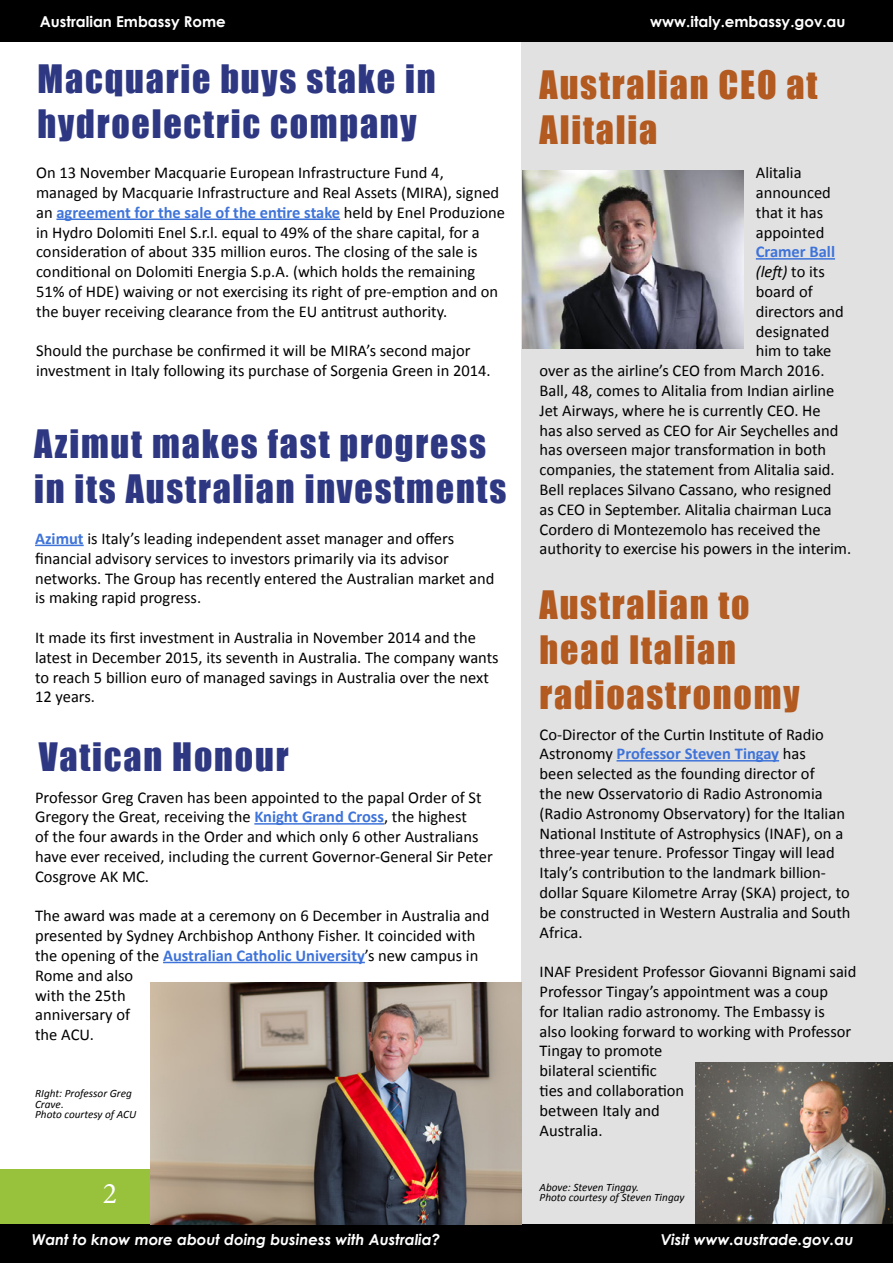
<style>
.page{position:relative;width:893px;height:1263px;background:#fff}
.page>*{position:absolute;margin:0;border:0;box-sizing:border-box;transform-origin:0 0}
.t1{font:36px/45px "Impact";letter-spacing:.05em;color:#2e3882}
.t2{font:36px/45px "Impact";letter-spacing:.05em;color:#b25a20}
.t3{font:30px "Minion Pro";color:#fff}
.t4{font:16.5px/19.8px "Calibri";color:#000}
.t5{font:italic 16.5px "Calibri";color:#000}
.t6{font:700 16.5px "Calibri";color:#3e73d9}
.t7{font:italic 700 15px "Century Gothic";color:#fff}
.t8{font:700 15px "Century Gothic";color:#fff}
.t9{font:italic 11.25px/10.5px "Calibri";color:#000}
.s1{font-weight:700;color:#3e73d9}
.s2{font-style:normal}
</style>
<div class="page">
<div style="left:522px;top:35px;width:371px;height:1193px;background:#e1e1e2"></div>
<div style="left:0;top:1224px;width:893px;height:39px;background:#000"></div>
<div style="left:0;top:0;width:893px;height:41px;background:#000"></div>
<hr style="left:56px;top:218px;width:284px;height:2px;background:#3e73d9">
<hr style="left:254px;top:823px;width:130px;height:2px;background:#3e73d9">
<hr style="left:163px;top:962px;width:202px;height:1px;background:#3e73d9">
<div style="left:0;top:1169px;width:151px;height:54px;background:#98c13c"></div>
<hr style="left:35px;top:545px;width:49px;height:1px;background:#3e73d9">
<hr style="left:617px;top:760px;width:162px;height:1px;background:#3e73d9">
<img style="left:696px;top:1062px;width:197px;height:162px">
<img style="left:151px;top:982px;width:371px;height:242px">
<hr style="left:756px;top:258px;width:79px;height:2px;background:#3e73d9">
<img style="left:523px;top:170px;width:220px;height:179px">
<p class="t8" style="left:40px;top:11px;width:187px">Australian Embassy Rome</p>
<p class="t8" style="left:650px;top:11px;width:197px">www.italy.embassy.gov.au</p>
<h1 class="t1" style="left:38px;top:55px;width:400px">Macquarie buys stake in hydroelectric company</h1>
<p class="t4" style="left:36px;top:163px;width:470px">On 13 November Macquarie European Infrastructure Fund 4, managed by Macquarie Infrastructure and Real Assets (MIRA), signed an <span class="s1">agreement for the sale of the entire stake</span> held by Enel Produzione in Hydro Dolomiti Enel S.r.l. equal to 49% of the share capital, for a consideration of about 335 million euros. The closing of the sale is conditional on Dolomiti Energia S.p.A. (which holds the remaining 51% of HDE) waiving or not exercising its right of pre-emption and on the buyer receiving clearance from the EU antitrust authority.</p>
<p class="t4" style="left:36px;top:341px;width:456px">Should the purchase be confirmed it will be MIRA’s second major investment in Italy following its purchase of Sorgenia Green in 2014.</p>
<h1 class="t1" style="left:34px;top:421px;width:474px">Azimut makes fast progress in its Australian investments</h1>
<p class="t4" style="left:35px;top:529px;width:461px"><span class="s1">Azimut</span> is Italy’s leading independent asset manager and offers financial advisory services to investors primarily via its advisor networks. The Group has recently entered the Australian market and is making rapid progress.</p>
<p class="t4" style="left:35px;top:628px;width:465px">It made its first investment in Australia in November 2014 and the latest in December 2015, its seventh in Australia. The company wants to reach 5 billion euro of managed savings in Australia over the next 12 years.</p>
<h1 class="t1" style="left:39px;top:733px;width:251px">Vatican Honour</h1>
<p class="t4" style="left:35px;top:787px;width:459px">Professor Greg Craven has been appointed to the papal Order of St Gregory the Great, receiving the <span class="s1">Knight Grand Cross</span>, the highest<br>of the four awards in the Order and which only 6 other Australians have ever received, including the current Governor-General Sir Peter Cosgrove AK MC.</p>
<p class="t4" style="left:35px;top:906px;width:456px">The award was made at a ceremony on 6 December in Australia and presented by Sydney Archbishop Anthony Fisher. It coincided with the opening of the <span class="s1">Australian Catholic University</span>’s new campus in Rome and also<br>with the 25th<br>anniversary of<br>the ACU.</p>
<p class="t9" style="left:35px;top:1088px;width:103px">RIght: Professor Greg<br>Crave.<br>Photo courtesy of ACU</p>
<h2 class="t3" style="left:103px;top:1173px;width:16px">2</h2>
<h1 class="t2" style="left:540px;top:61px;width:279px">Australian CEO at<br>Alitalia</h1>
<p class="t4" style="left:756px;top:163px;width:77px">Alitalia announced that it has appointed</p>
<p class="t6" style="left:756px;top:241px;width:81px">Cramer Ball</p>
<p class="t5" style="left:756px;top:260px;width:71px">(left) <span class="s2">to its</span></p>
<p class="t4" style="left:756px;top:282px;width:58px">board of</p>
<p class="t4" style="left:756px;top:301px;width:90px">directors and</p>
<p class="t4" style="left:756px;top:321px;width:75px">designated</p>
<p class="t4" style="left:756px;top:341px;width:77px">him to take</p>
<p class="t4" style="left:540px;top:361px;width:286px">over as the airline’s CEO from March 2016.</p>
<p class="t4" style="left:540px;top:381px;width:296px">Ball, 48, comes to Alitalia from Indian airline</p>
<p class="t4" style="left:540px;top:400px;width:283px">Jet Airways, where he is currently CEO. He</p>
<p class="t4" style="left:540px;top:420px;width:300px">has also served as CEO for Air Seychelles and</p>
<p class="t4" style="left:540px;top:440px;width:288px">has overseen major transformation in both</p>
<p class="t4" style="left:540px;top:460px;width:297px">companies, the statement from Alitalia said.</p>
<p class="t4" style="left:540px;top:480px;width:293px">Bell replaces Silvano Cassano, who resigned</p>
<p class="t4" style="left:540px;top:499px;width:293px">as CEO in September. Alitalia chairman Luca</p>
<p class="t4" style="left:540px;top:519px;width:282px">Cordero di Montezemolo has received the</p>
<p class="t4" style="left:540px;top:539px;width:313px">authority to exercise his powers in the interim.</p>
<h1 class="t2" style="left:540px;top:582px;width:261px">Australian to head Italian radioastronomy</h1>
<p class="t4" style="left:540px;top:724px;width:313px">Co-Director of the Curtin Institute of Radio Astronomy <span class="s1">Professor Steven Tingay</span> has<br>been selected as the founding director of<br>the new Osservatorio di Radio Astronomia (Radio Astronomy Observatory) for the Italian National Institute of Astrophysics (INAF), on a three-year tenure. Professor Tingay will lead Italy’s contribution to the landmark billion&shy;dollar Square Kilometre Array (SKA) project, to be constructed in Western Australia and South Africa.</p>
<p class="t4" style="left:540px;top:962px;width:318px">INAF President Professor Giovanni Bignami said<br>Professor Tingay’s appointment was a coup<br>for Italian radio astronomy. The Embassy is<br>also looking forward to working with Professor<br>Tingay to promote<br>bilateral scientific<br>ties and collaboration<br>between Italy and<br>Australia.</p>
<p class="t9" style="left:540px;top:1181px;width:147px">Above: Steven Tingay.<br>Photo courtesy of Steven Tingay</p>
<p class="t7" style="left:32px;top:1228px;width:410px">Want to know more about doing business with Australia?</p>
<p class="t7" style="left:661px;top:1228px;width:194px">Visit www.austrade.gov.au</p>
</div>
